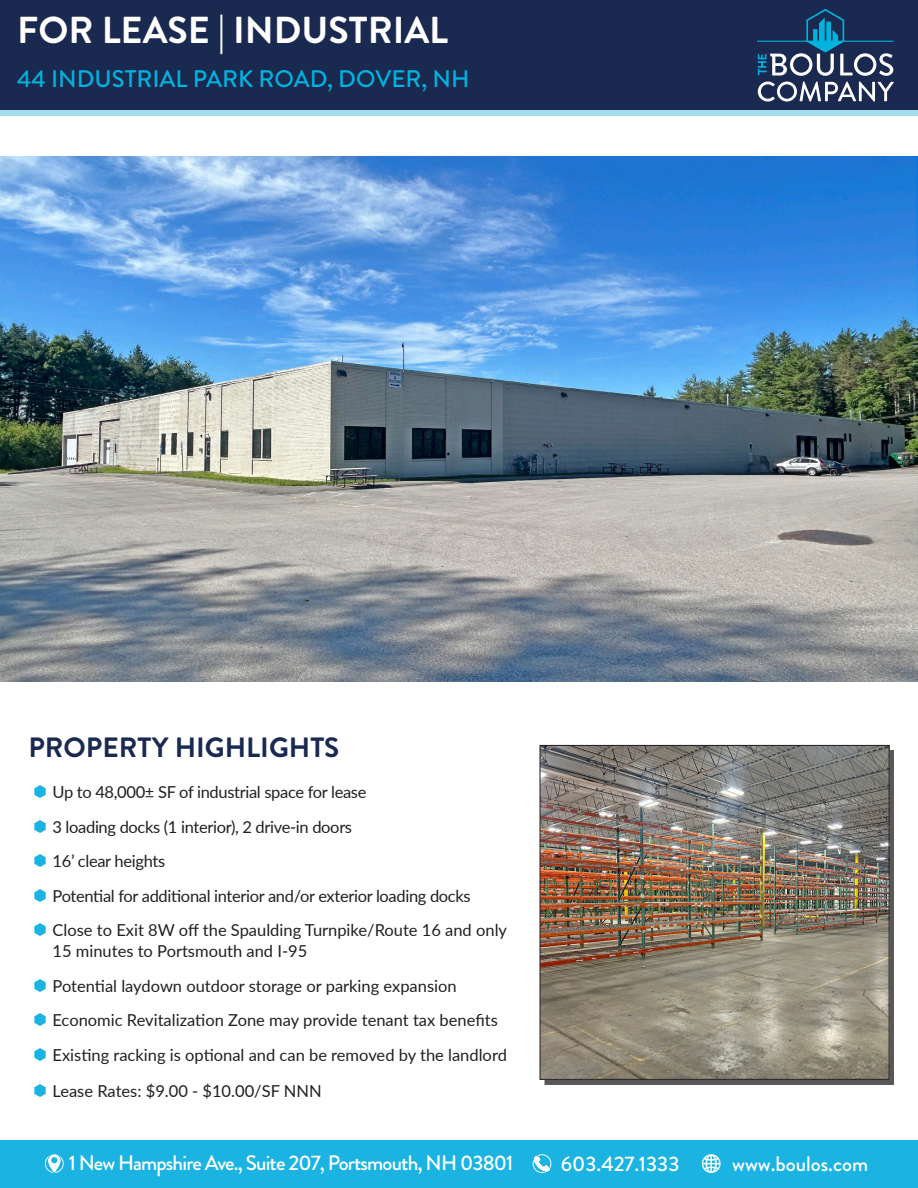
<style>
.page{position:relative;width:918px;height:1188px;background:#fff}
.page>*{position:absolute;margin:0;border:0;box-sizing:border-box;transform-origin:0 0}
.t1{font:700 37.5px "Brandon Grotesque";color:#fff}
.t2{font:700 27.9px "Brandon Grotesque";color:#1a294f}
.t3{font:500 24px "Brandon Grotesque";color:#00b3de}
.t4{font:500 21px "Brandon Grotesque";letter-spacing:-.04em;color:#fff}
.t5{font:500 21px "Brandon Grotesque";color:#fff}
.t6{font:16.5px/21px "Lato";color:#231f20}
.t7{font:16.5px "Lato";letter-spacing:-.02em;color:#231f20}
</style>
<div class="page">
<div style="left:0;top:0;width:918px;height:113px;background:#1a294f"></div>
<svg style="left:758px;top:82px;width:136px;height:20px"></svg>
<svg style="left:757px;top:9px;width:137px;height:67px"></svg>
<div style="left:0;top:1140px;width:918px;height:48px;background:#1ab3e2"></div>
<div style="left:0;top:110px;width:918px;height:6px;background:#a4dded"></div>
<svg style="left:533px;top:1154px;width:18px;height:19px"></svg>
<svg style="left:45px;top:1154px;width:19px;height:19px"></svg>
<svg style="left:702px;top:1154px;width:19px;height:19px"></svg>
<div style="left:545px;top:750px;width:349px;height:334px;background:#231f20;opacity:.75"></div>
<img style="left:542px;top:747px;width:345px;height:331px">
<div style="left:540px;top:745px;width:349px;height:335px;border:1px solid #231f20"></div>
<img style="left:0;top:157px;width:918px;height:525px">
<p class="t1" style="left:17px;top:4px;width:432px">FOR LEASE | INDUSTRIAL</p>
<p class="t3" style="left:17px;top:62px;width:454px">44 INDUSTRIAL PARK ROAD, DOVER, NH</p>
<p class="t2" style="left:28px;top:727px;width:313px">PROPERTY HIGHLIGHTS</p>
<p class="t7" style="left:53px;top:780px;width:315px">Up to 48,000± SF of industrial space for lease</p>
<p class="t7" style="left:53px;top:815px;width:301px">3 loading docks (1 interior), 2 drive-in doors</p>
<p class="t7" style="left:53px;top:849px;width:114px">16’ clear heights</p>
<p class="t7" style="left:53px;top:884px;width:420px">Potential for additional interior and/or exterior loading docks</p>
<p class="t6" style="left:53px;top:919px;width:456px">Close to Exit 8W off the Spaulding Turnpike/Route 16 and only<br>15 minutes to Portsmouth and I-95</p>
<p class="t6" style="left:53px;top:974px;width:406px">Potential laydown outdoor storage or parking expansion</p>
<p class="t6" style="left:53px;top:1009px;width:447px">Economic Revitalization Zone may provide tenant tax benefits</p>
<p class="t6" style="left:53px;top:1043px;width:456px">Existing racking is optional and can be removed by the landlord</p>
<p class="t6" style="left:53px;top:1079px;width:271px">Lease Rates: $9.00 - $10.00/SF NNN</p>
<p class="t4" style="left:69px;top:1149px;width:446px">1 New Hampshire Ave., Suite 207, Portsmouth, NH 03801</p>
<p class="t5" style="left:561px;top:1149px;width:120px">603.427.1333</p>
<p class="t5" style="left:732px;top:1149px;width:138px">www.boulos.com</p>
</div>
